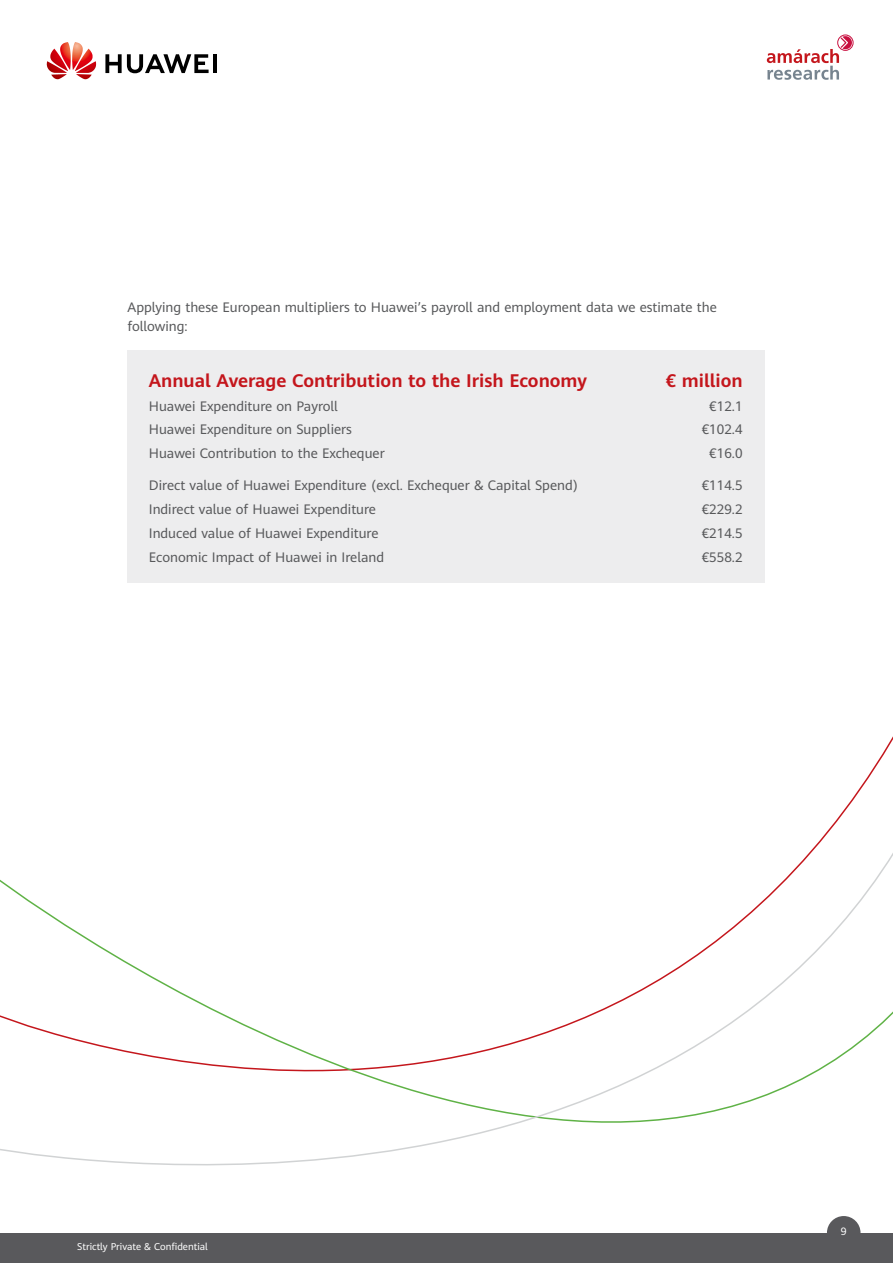
<style>
.page{position:relative;width:893px;height:1263px;background:#fff}
.page>*{position:absolute;margin:0;border:0;box-sizing:border-box;transform-origin:0 0}
.t1{font:700 18px "Huawei Sans";color:#c4161c}
.t2{font:13.5px/19.5px "Huawei Sans";color:#58595b}
.t3{font:10.5px "Huawei Sans";color:#fff}
.t4{font:9.75px "Huawei Sans";color:#fff}
</style>
<div class="page">
<div style="left:837px;top:35px;width:16px;height:16px;border:1px solid #c80f3f;border-radius:50%"></div>
<svg style="left:767px;top:36px;width:85px;height:44px"></svg>
<hr style="left:213px;top:54px;width:4px;height:19px;background:#000">
<svg style="left:105px;top:54px;width:104px;height:19px"></svg>
<img style="left:60px;top:42px;width:28px;height:28px">
<div style="left:128px;top:350px;width:637px;height:233px;background:#ededee"></div>
<svg style="left:0;top:783px;width:893px;height:450px"></svg>
<div style="left:0;top:1233px;width:893px;height:30px;background:#59595c"></div>
<div style="left:827px;top:1216px;width:33px;height:33px;background:#59595c;border-radius:50%"></div>
<p class="t2" style="left:128px;top:297px;width:591px">Applying these European multipliers to Huawei’s payroll and employment data we estimate the following:</p>
<h1 class="t1" style="left:149px;top:368px;width:440px">Annual Average Contribution to the Irish Economy</h1>
<h1 class="t1" style="left:666px;top:368px;width:78px">€ million</h1>
<p class="t2" style="left:149px;top:396px;width:191px">Huawei Expenditure on Payroll</p>
<p class="t2" style="left:709px;top:396px;width:35px">€12.1</p>
<p class="t2" style="left:149px;top:419px;width:205px">Huawei Expenditure on Suppliers</p>
<p class="t2" style="left:702px;top:419px;width:42px">€102.4</p>
<p class="t2" style="left:149px;top:443px;width:237px">Huawei Contribution to the Exchequer</p>
<p class="t2" style="left:709px;top:443px;width:35px">€16.0</p>
<p class="t2" style="left:149px;top:475px;width:431px">Direct value of Huawei Expenditure (excl. Exchequer &amp; Capital Spend)</p>
<p class="t2" style="left:702px;top:475px;width:42px">€114.5</p>
<p class="t2" style="left:149px;top:499px;width:229px">Indirect value of Huawei Expenditure</p>
<p class="t2" style="left:702px;top:499px;width:42px">€229.2</p>
<p class="t2" style="left:149px;top:523px;width:231px">Induced value of Huawei Expenditure</p>
<p class="t2" style="left:702px;top:523px;width:42px">€214.5</p>
<p class="t2" style="left:149px;top:547px;width:237px">Economic Impact of Huawei in Ireland</p>
<p class="t2" style="left:702px;top:547px;width:42px">€558.2</p>
<p class="t4" style="left:77px;top:1240px;width:132px">Strictly Private &amp; Confidential</p>
<p class="t3" style="left:841px;top:1224px;width:7px">9</p>
</div>
